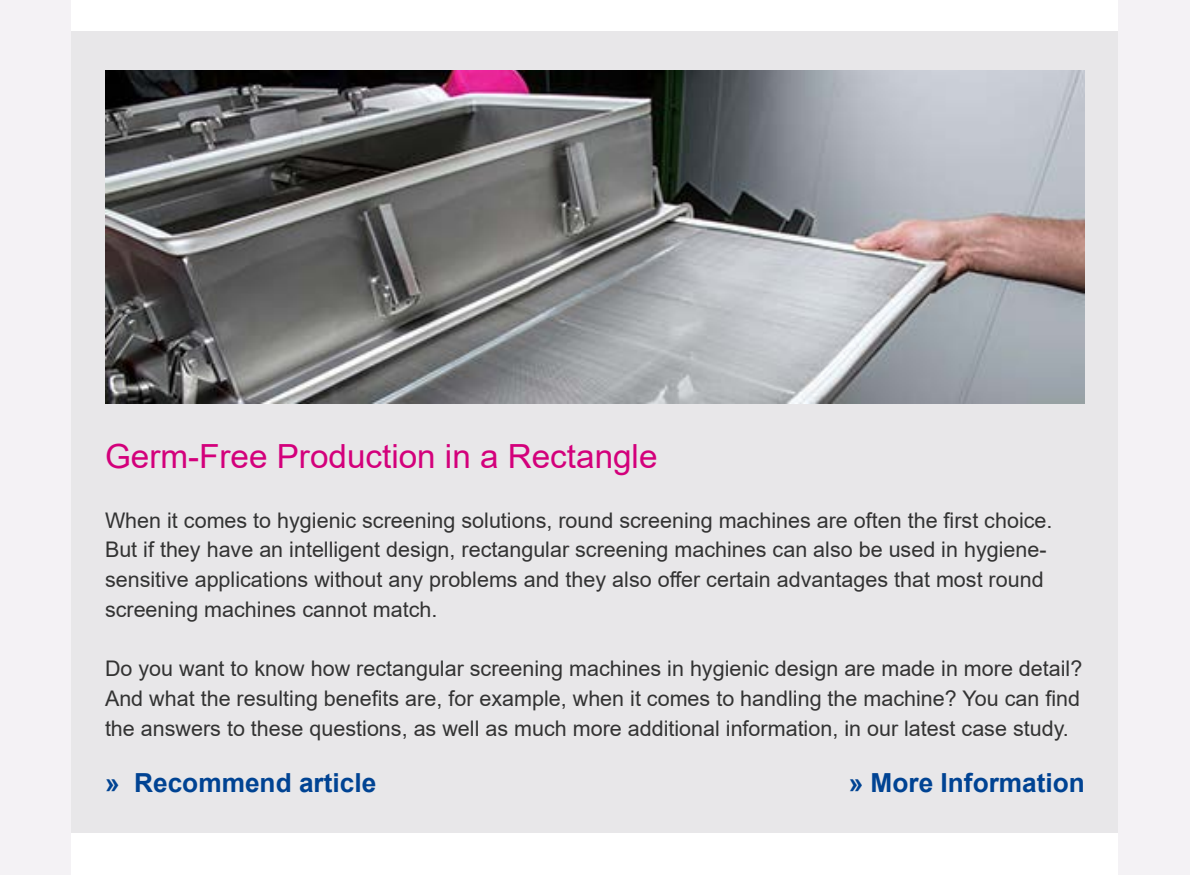
<style>
.page{position:relative;width:1190px;height:875px;background:#f4f2f5}
.page>*{position:absolute;margin:0;border:0;box-sizing:border-box;transform-origin:0 0}
.t1{font:33.25px "Arial";color:#d3007b}
.t2{font:700 26.25px "Arial";color:#004393}
.t3{font:21.53px/29.8px "Arial";color:#333}
</style>
<div class="page">
<div style="left:72px;top:0;width:1046px;height:875px;background:#fff"></div>
<div style="left:72px;top:32px;width:1046px;height:801px;background:#e8e7e9"></div>
<img style="left:105px;top:71px;width:980px;height:333px">
<h1 class="t1" style="left:105px;top:434px;width:554px">Germ-Free Production in a Rectangle</h1>
<p class="t3" style="left:105px;top:505px;width:949px">When it comes to hygienic screening solutions, round screening machines are often the first choice.<br>But if they have an intelligent design, rectangular screening machines can also be used in hygiene&shy;sensitive applications without any problems and they also offer certain advantages that most round screening machines cannot match.</p>
<p class="t3" style="left:105px;top:654px;width:979px;text-align:justify">Do you want to know how rectangular screening machines in hygienic design are made in more detail?<br>And what the resulting benefits are, for example, when it comes to handling the machine? You can find the answers to these questions, as well as much more additional information, in our latest case study.</p>
<p class="t2" style="left:105px;top:764px;width:273px">» Recommend article</p>
<p class="t2" style="left:849px;top:764px;width:238px">» More Information</p>
</div>
